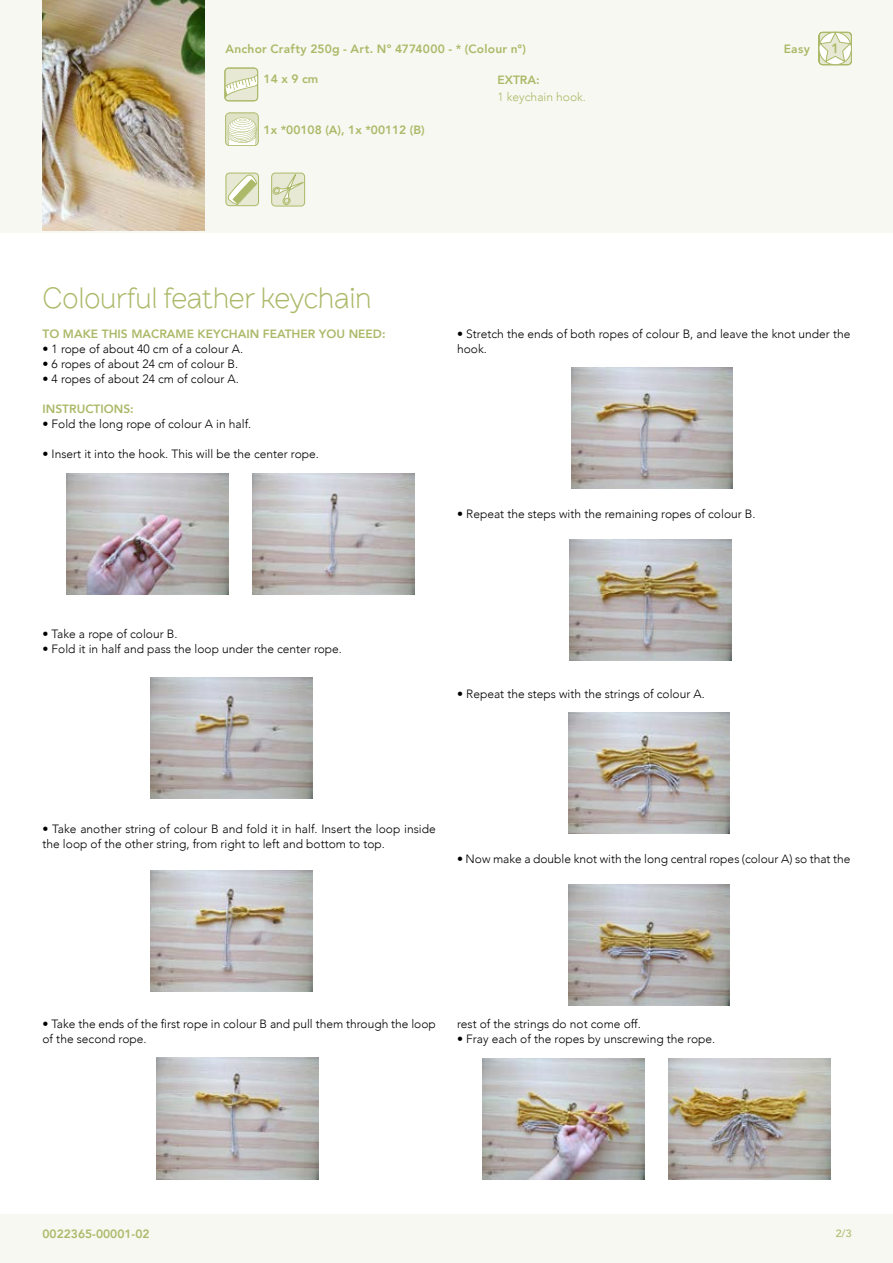
<style>
.page{position:relative;width:893px;height:1263px;background:#fff}
.page>*{position:absolute;margin:0;border:0;box-sizing:border-box;transform-origin:0 0}
.t1{font:300 30px "Brownstone Sans";letter-spacing:-.015em;color:#acb968}
.t2{font:800 13.5px "Avenir";color:#acb968}
.t3{font:300 12px/15px "Avenir";color:#000}
.t4{font:800 12px "Avenir";color:#acb968}
.t5{font:800 12px "Avenir";letter-spacing:.02em;color:#acb968}
.t6{font:300 12px "Avenir";color:#acb968}
.t7{font:500 10.5px "Avenir";color:#acb968}
</style>
<div class="page">
<div style="left:0;top:0;width:893px;height:233px;background:#f7f8f1"></div>
<div style="left:225px;top:68px;width:33px;height:33px;background:#e7e9d4;border-radius:4px"></div>
<svg style="left:227px;top:75px;width:29px;height:21px"></svg>
<div style="left:225px;top:68px;width:33px;height:33px;border:1px solid #acb968;border-radius:4px"></div>
<svg style="left:818px;top:31px;width:34px;height:35px"></svg>
<div style="left:0;top:1214px;width:893px;height:49px;background:#f7f8f1"></div>
<svg style="left:225px;top:113px;width:34px;height:33px"></svg>
<div style="left:226px;top:173px;width:33px;height:33px;border:1px solid #acb968;border-radius:4px"></div>
<svg style="left:227px;top:174px;width:30px;height:31px"></svg>
<div style="left:271px;top:173px;width:34px;height:33px;border:1px solid #acb968;border-radius:4px"></div>
<svg style="left:272px;top:173px;width:31px;height:32px"></svg>
<img style="left:157px;top:1058px;width:161px;height:121px">
<img style="left:571px;top:368px;width:162px;height:121px">
<img style="left:570px;top:539px;width:161px;height:121px">
<img style="left:568px;top:713px;width:162px;height:121px">
<img style="left:568px;top:884px;width:162px;height:122px">
<img style="left:151px;top:677px;width:161px;height:121px">
<img style="left:151px;top:871px;width:161px;height:121px">
<img style="left:67px;top:474px;width:161px;height:121px">
<img style="left:253px;top:474px;width:161px;height:121px">
<img style="left:483px;top:1058px;width:161px;height:121px">
<img style="left:669px;top:1058px;width:162px;height:121px">
<img style="left:43px;top:0;width:161px;height:231px">
<p class="t5" style="left:225px;top:39px;width:302px">Anchor Crafty 250g - Art. Nº 4774000 - * (Colour n°)</p>
<p class="t4" style="left:264px;top:70px;width:56px">14 x 9 cm</p>
<p class="t4" style="left:497px;top:71px;width:44px">EXTRA:</p>
<p class="t6" style="left:497px;top:89px;width:90px">1 keychain hook.</p>
<p class="t4" style="left:264px;top:120px;width:163px">1x *00108 (A), 1x *00112 (B)</p>
<p class="t4" style="left:784px;top:39px;width:28px">Easy</p>
<p class="t2" style="left:831px;top:38px;width:9px">1</p>
<h1 class="t1" style="left:43px;top:280px;width:331px">Colourful feather keychain</h1>
<p class="t4" style="left:43px;top:324px;width:345px">TO MAKE THIS MACRAME KEYCHAIN FEATHER YOU NEED:</p>
<p class="t3" style="left:43px;top:341px;width:202px">• 1 rope of about 40 cm of a colour A.</p>
<p class="t3" style="left:43px;top:356px;width:197px">• 6 ropes of about 24 cm of colour B.</p>
<p class="t3" style="left:43px;top:371px;width:198px">• 4 ropes of about 24 cm of colour A.</p>
<p class="t4" style="left:43px;top:399px;width:93px">INSTRUCTIONS:</p>
<p class="t3" style="left:43px;top:416px;width:210px">• Fold the long rope of colour A in half.</p>
<p class="t3" style="left:43px;top:446px;width:278px">• Insert it into the hook. This will be the center rope.</p>
<p class="t3" style="left:43px;top:626px;width:137px">• Take a rope of colour B.</p>
<p class="t3" style="left:43px;top:641px;width:301px">• Fold it in half and pass the loop under the center rope.</p>
<p class="t3" style="left:457px;top:326px;width:395px">• Stretch the ends of both ropes of colour B, and leave the knot under the hook.</p>
<p class="t3" style="left:457px;top:506px;width:300px">• Repeat the steps with the remaining ropes of colour B.</p>
<p class="t3" style="left:457px;top:686px;width:249px">• Repeat the steps with the strings of colour A.</p>
<p class="t3" style="left:43px;top:821px;width:395px">• Take another string of colour B and fold it in half. Insert the loop inside the loop of the other string, from right to left and bottom to top.</p>
<p class="t3" style="left:457px;top:851px;width:395px">• Now make a double knot with the long central ropes (colour A) so that the</p>
<p class="t3" style="left:43px;top:1016px;width:395px">• Take the ends of the first rope in colour B and pull them through the loop of the second rope.</p>
<p class="t3" style="left:457px;top:1016px;width:185px">rest of the strings do not come off.</p>
<p class="t3" style="left:457px;top:1031px;width:260px">• Fray each of the ropes by unscrewing the rope.</p>
<p class="t4" style="left:43px;top:1224px;width:109px">0022365-00001-02</p>
<p class="t7" style="left:836px;top:1225px;width:17px">2/3</p>
</div>
